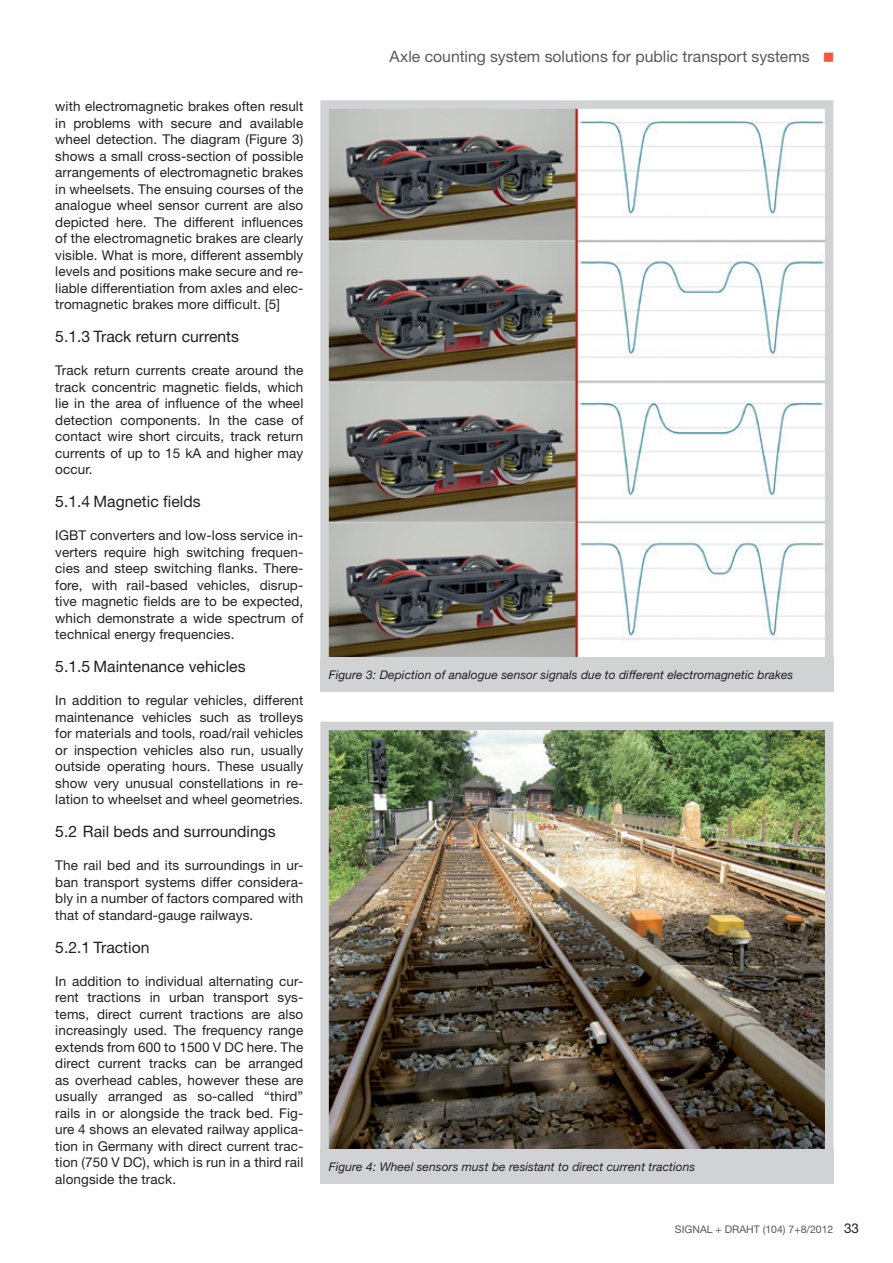
<style>
.page{position:relative;width:893px;height:1263px;background:#fff}
.page>*{position:absolute;margin:0;border:0;box-sizing:border-box;transform-origin:0 0}
._002_S_D_Unterübersc{font:15.75px "Helvetica Neue LT Std";color:#231f20}
.t1{font:15.75px "Helvetica Neue LT Std";color:#57585a}
._001_S_D_Grundtext_o{font:13.5px/16.5px "Helvetica Neue LT Std";letter-spacing:.01em;color:#231f20;text-align:justify}
._002_S_D_Bilduntersc{font:italic 12px "Helvetica Neue LT Std";letter-spacing:.005em;color:#231f20}
.t2{font:10.5px "Helvetica Neue LT Std";color:#57585a}
.s1{color:#f0593e}
</style>
<div class="page">
<svg style="left:320px;top:100px;width:514px;height:570px"></svg>
<div style="left:320px;top:657px;width:513px;height:35px;background:#d1d2d4"></div>
<img style="left:320px;top:721px;width:514px;height:441px">
<div style="left:320px;top:1150px;width:513px;height:34px;background:#d1d2d4"></div>
<p class="_001_S_D_Grundtext_o" style="left:55px;top:98px;width:250px">with electromagnetic brakes often result in problems with secure and available wheel detection. The diagram (Figure 3) shows a small cross-section of possible arrangements of electromagnetic brakes in wheelsets. The ensuing courses of the analogue wheel sensor current are also depicted here. The different influences of the electromagnetic brakes are clearly visible. What is more, different assembly levels and positions make secure and re&shy;liable differentiation from axles and elec&shy;tromagnetic brakes more difficult. [5]</p>
<p class="_002_S_D_Unterübersc" style="left:55px;top:327px;width:185px">5.1.3 Track return currents</p>
<p class="_001_S_D_Grundtext_o" style="left:55px;top:362px;width:250px">Track return currents create around the track concentric magnetic fields, which lie in the area of influence of the wheel detection components. In the case of contact wire short circuits, track return currents of up to 15 kA and higher may occur.</p>
<p class="_002_S_D_Unterübersc" style="left:55px;top:492px;width:147px">5.1.4 Magnetic fields</p>
<p class="_001_S_D_Grundtext_o" style="left:55px;top:527px;width:250px">IGBT converters and low-loss service in&shy;verters require high switching frequen&shy;cies and steep switching flanks. There&shy;fore, with rail-based vehicles, disrup&shy;tive magnetic fields are to be expected, which demonstrate a wide spectrum of technical energy frequencies.</p>
<p class="_002_S_D_Unterübersc" style="left:55px;top:657px;width:192px">5.1.5 Maintenance vehicles</p>
<p class="_001_S_D_Grundtext_o" style="left:55px;top:692px;width:250px">In addition to regular vehicles, different maintenance vehicles such as trolleys for materials and tools, road/rail vehicles or inspection vehicles also run, usually outside operating hours. These usually show very unusual constellations in re&shy;lation to wheelset and wheel geometries.</p>
<p class="_002_S_D_Unterübersc" style="left:55px;top:822px;width:222px">5.2 Rail beds and surroundings</p>
<p class="_001_S_D_Grundtext_o" style="left:55px;top:857px;width:250px">The rail bed and its surroundings in ur&shy;ban transport systems differ considera&shy;bly in a number of factors compared with that of standard-gauge railways.</p>
<p class="_002_S_D_Unterübersc" style="left:55px;top:938px;width:96px">5.2.1 Traction</p>
<p class="_001_S_D_Grundtext_o" style="left:55px;top:972px;width:250px">In addition to individual alternating cur&shy;rent tractions in urban transport sys&shy;tems, direct current tractions are also increasingly used. The frequency range extends from 600 to 1500 V DC here. The direct current tracks can be arranged as overhead cables, however these are usually arranged as so-called “third” rails in or alongside the track bed. Fig&shy;ure 4 shows an elevated railway applica&shy;tion in Germany with direct current trac&shy;tion (750 V DC), which is run in a third rail alongside the track.</p>
<p class="t1" style="left:389px;top:47px;width:447px">Axle counting system solutions for public transport systems <span class="s1">■</span></p>
<p class="_002_S_D_Bilduntersc" style="left:329px;top:667px;width:466px">Figure 3: Depiction of analogue sensor signals due to different electromagnetic brakes</p>
<p class="_002_S_D_Bilduntersc" style="left:329px;top:1159px;width:368px">Figure 4: Wheel sensors must be resistant to direct current tractions</p>
<p class="t2" style="left:675px;top:1223px;width:160px">SIGNAL + DRAHT (104) 7+8/2012</p>
<p class="_001_S_D_Grundtext_o" style="left:844px;top:1220px;width:17px">33</p>
</div>
